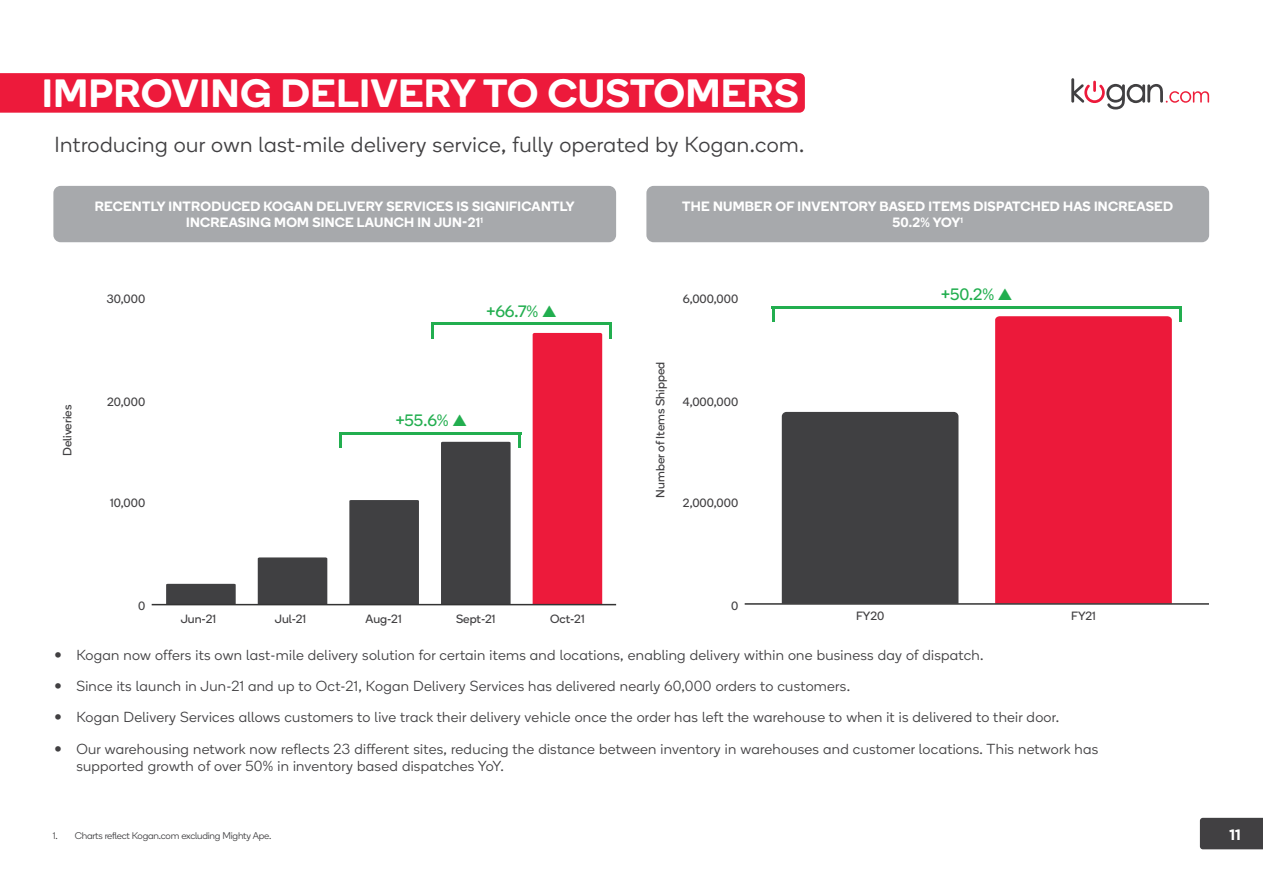
<style>
.page{position:relative;width:1263px;height:893px;background:#fff}
.page>*{position:absolute;margin:0;border:0;box-sizing:border-box;transform-origin:0 0}
.t1{font:600 39.45px "Boing";letter-spacing:.02em;color:#fff}
.t2{font:300 21.9px "Boing";letter-spacing:.02em;color:#414042}
.t3{font:16.5px "Boing";color:#22ae4f}
.t4{font:700 15px "Gotham";color:#fff}
.t5{font:300 14.55px/17.4px "Boing";letter-spacing:.02em;color:#414042}
.t6{font:600 13.5px/16.2px "Boing";letter-spacing:.02em;color:#fff;text-align:center}
.t7{font:12px "Boing";color:#414042}
.t8{font:300 9.75px "Boing";letter-spacing:-.02em;color:#414042}
.s1{font-family:"Gotham";font-weight:900}
</style>
<div class="page">
<div style="left:0;top:73px;width:805px;height:40px;background:#ed1a3b"></div>
<svg style="left:1071px;top:78px;width:138px;height:32px"></svg>
<div style="left:53px;top:186px;width:563px;height:56px;background:#a7a9ac;border-radius:7px"></div>
<div style="left:646px;top:186px;width:563px;height:56px;background:#a7a9ac;border-radius:7px"></div>
<div style="left:1200px;top:818px;width:63px;height:31px;background:#414042"></div>
<svg style="left:166px;top:584px;width:70px;height:20px"></svg>
<div style="left:258px;top:557px;width:69px;height:47px;background:#404042"></div>
<div style="left:349px;top:500px;width:70px;height:104px;background:#404042"></div>
<div style="left:441px;top:442px;width:70px;height:162px;background:#404042"></div>
<div style="left:533px;top:333px;width:69px;height:271px;background:#ed1a3b"></div>
<hr style="left:431px;top:323px;width:180px;height:2px;background:#22ae4f">
<hr style="left:772px;top:306px;width:410px;height:2px;background:#22ae4f">
<hr style="left:339px;top:432px;width:182px;height:2px;background:#22ae4f">
<hr style="left:431px;top:325px;width:3px;height:14px;background:#22ae4f">
<svg style="left:772px;top:309px;width:2px;height:13px"></svg>
<hr style="left:339px;top:434px;width:3px;height:14px;background:#22ae4f">
<svg style="left:609px;top:325px;width:2px;height:14px"></svg>
<svg style="left:1179px;top:309px;width:3px;height:13px"></svg>
<hr style="left:518px;top:434px;width:3px;height:14px;background:#22ae4f">
<div style="left:782px;top:412px;width:176px;height:191px;background:#404042"></div>
<div style="left:995px;top:316px;width:177px;height:287px;background:#ec193a"></div>
<hr style="left:745px;top:603px;width:464px;height:2px;background:#333">
<hr style="left:152px;top:604px;width:464px;height:1px;background:#333">
<h1 class="t1" style="left:42px;top:66px;width:758px">IMPROVING DELIVERY TO CUSTOMERS</h1>
<h1 class="t1" style="left:43px;top:66px;width:235px">2018 FOCUS</h1>
<h2 class="t2" style="left:55px;top:131px;width:751px">Introducing our own last-mile delivery service, fully operated by Kogan.com.</h2>
<p class="t6" style="left:95px;top:198px;width:481px">RECENTLY INTRODUCED KOGAN DELIVERY SERVICES IS SIGNIFICANTLY<br>INCREASING MOM SINCE LAUNCH IN JUN-21<sup>1</sup></p>
<p class="t6" style="left:682px;top:198px;width:492px">THE NUMBER OF INVENTORY BASED ITEMS DISPATCHED HAS INCREASED<br>50.2% YOY<sup>1</sup></p>
<p class="t7" style="left:59px;top:456px;width:53px;rotate:-90deg">Deliveries</p>
<p class="t7" style="left:107px;top:291px;width:40px">30,000</p>
<p class="t7" style="left:683px;top:291px;width:57px">6,000,000</p>
<p class="t3" style="left:486px;top:300px;width:72px">+66.7% ▲</p>
<p class="t7" style="left:652px;top:498px;width:137px;rotate:-90deg">Number of Items Shipped</p>
<p class="t7" style="left:107px;top:394px;width:40px">20,000</p>
<p class="t7" style="left:683px;top:394px;width:57px">4,000,000</p>
<p class="t3" style="left:396px;top:410px;width:73px">+55.6% ▲</p>
<p class="t7" style="left:110px;top:495px;width:37px">10,000</p>
<p class="t7" style="left:683px;top:495px;width:57px">2,000,000</p>
<p class="t7" style="left:138px;top:598px;width:9px">0</p>
<p class="t7" style="left:731px;top:598px;width:9px">0</p>
<p class="t7" style="left:181px;top:611px;width:37px">Jun-21</p>
<p class="t7" style="left:275px;top:611px;width:33px">Jul-21</p>
<p class="t7" style="left:366px;top:611px;width:38px">Aug-21</p>
<p class="t7" style="left:456px;top:611px;width:41px">Sept-21</p>
<p class="t7" style="left:550px;top:611px;width:36px">Oct-21</p>
<p class="t3" style="left:941px;top:284px;width:73px">+50.2% ▲</p>
<p class="t7" style="left:856px;top:608px;width:30px">FY20</p>
<p class="t7" style="left:1071px;top:608px;width:26px">FY21</p>
<p class="t5" style="left:55px;top:646px;width:930px"><span class="s1">•</span> Kogan now offers its own last-mile delivery solution for certain items and locations, enabling delivery within one business day of dispatch.</p>
<p class="t5" style="left:55px;top:677px;width:797px"><span class="s1">•</span> Since its launch in Jun-21 and up to Oct-21, Kogan Delivery Services has delivered nearly 60,000 orders to customers.</p>
<p class="t5" style="left:55px;top:709px;width:1006px"><span class="s1">•</span> Kogan Delivery Services allows customers to live track their delivery vehicle once the order has left the warehouse to when it is delivered to their door.</p>
<p class="t5" style="left:76px;top:740px;width:1023px;text-indent:-22px"><span class="s1">•</span> Our warehousing network now reflects 23 different sites, reducing the distance between inventory in warehouses and customer locations. This network has supported growth of over 50% in inventory based dispatches YoY.</p>
<p class="t8" style="left:53px;top:829px;width:220px">1. Charts reflect Kogan.com excluding Mighty Ape.</p>
<p class="t4" style="left:1229px;top:824px;width:14px">11</p>
</div>
